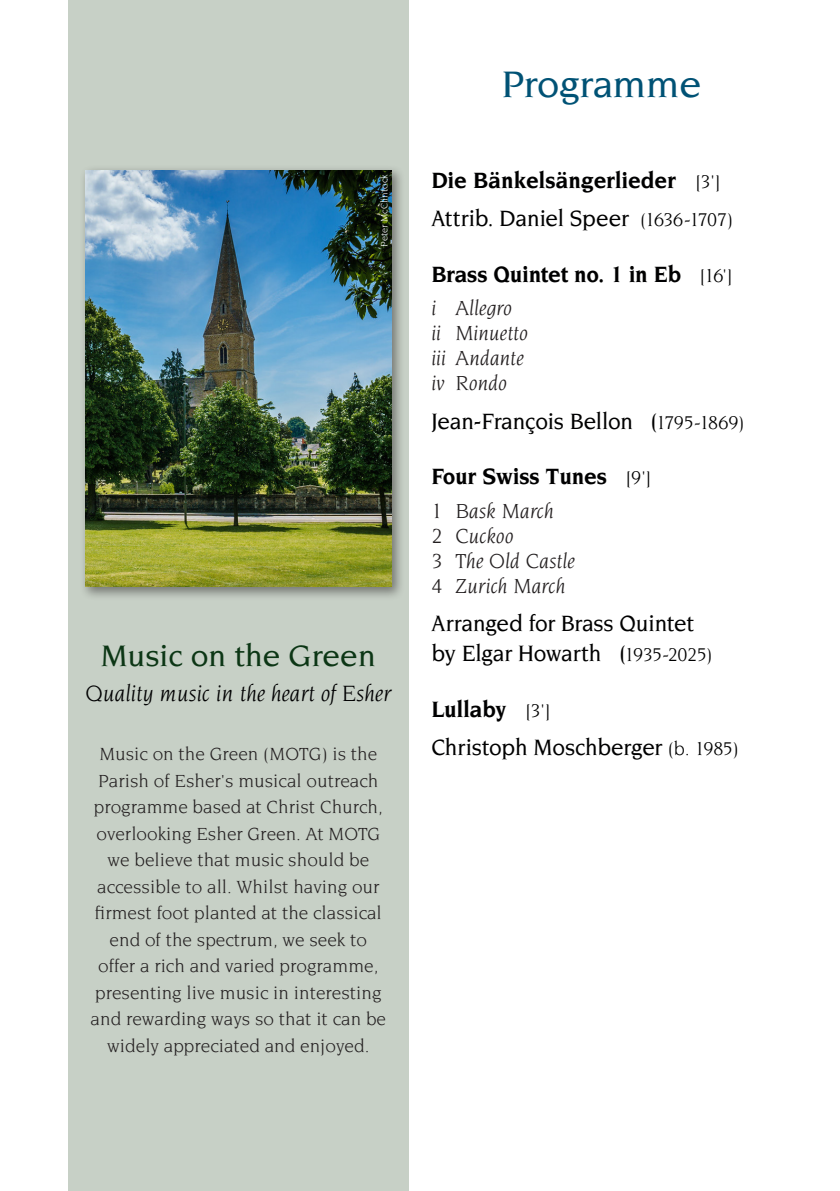
<style>
.page{position:relative;width:840px;height:1191px;background:#fff}
.page>*{position:absolute;margin:0;border:0;box-sizing:border-box;transform-origin:0 0}
.Head{font:500 40px "Novarese Std";color:#005275}
.MOTG_head{font:500 32px "Novarese Std";color:#0c3615}
.Programme_composer{font:500 24px/30px "Novarese Std";letter-spacing:-.005em;color:#000001;scale:.95 1}
.Programme_music_title{font:700 24px "Novarese Std";letter-spacing:-.005em;color:#000001;scale:.95 1}
.MOTG_strapline{font:italic 24px "Novarese Std";color:#000001}
.Programme_music_pieces{font:italic 22px/25px "Novarese Std";letter-spacing:-.005em;color:#231f20}
.MOTG_intro{font:19px/26.4px "Novarese Std";color:#231f20;text-align:center}
.t1{font:10px "Novarese Std";color:#fff}
.s1{font-weight:400;font-size:20px}
</style>
<div class="page">
<div style="left:68px;top:0;width:340px;height:1191px;background:#c7d0c6"></div>
<div style="left:79px;top:165px;width:326px;height:436px;background:#231f20;opacity:.5"></div>
<img style="left:85px;top:170px;width:306px;height:417px">
<p class="t1" style="left:379px;top:247px;width:74px;rotate:-90deg">Peter McClintock</p>
<p class="MOTG_head" style="left:101px;top:637px;width:276px">Music on the Green</p>
<p class="MOTG_strapline" style="left:85px;top:680px;width:307px">Quality music in the heart of Esher</p>
<p class="MOTG_intro" style="left:91px;top:740px;width:297px">Music on the Green (MOTG) is the Parish of Esher's musical outreach programme based at Christ Church, overlooking Esher Green. At MOTG we believe that music should be accessible to all. Whilst having our firmest foot planted at the classical end of the spectrum, we seek to offer a rich and varied programme, presenting live music in interesting and rewarding ways so that it can be widely appreciated and enjoyed.</p>
<p class="Head" style="left:501px;top:62px;width:201px">Programme</p>
<p class="Programme_music_title" style="left:431px;top:166px;width:306px">Die Bänkelsängerlieder <span class="s1">[3']</span></p>
<p class="Programme_composer" style="left:431px;top:203px;width:319px">Attrib. Daniel Speer <span class="s1">(1636-1707)</span></p>
<p class="Programme_music_title" style="left:431px;top:260px;width:319px">Brass Quintet no. 1 in Eb <span class="s1">[16']</span></p>
<p class="Programme_music_pieces" style="left:431px;top:295px;width:98px">i Allegro<br>ii Minuetto iii Andante iv Rondo</p>
<p class="Programme_composer" style="left:431px;top:406px;width:331px">Jean-François Bellon (<span class="s1">1795-1869)</span></p>
<p class="Programme_music_title" style="left:431px;top:463px;width:233px">Four Swiss Tunes <span class="s1">[9']</span></p>
<p class="Programme_music_pieces" style="left:431px;top:498px;width:145px">1 Bask March<br>2 Cuckoo<br>3 The Old Castle<br>4 Zurich March</p>
<p class="Programme_composer" style="left:431px;top:608px;width:297px">Arranged for Brass Quintet by Elgar Howarth (<span class="s1">1935-2025)</span></p>
<p class="Programme_music_title" style="left:431px;top:695px;width:127px">Lullaby <span class="s1">[3']</span></p>
<p class="Programme_composer" style="left:431px;top:732px;width:325px">Christoph Moschberger <span class="s1">(b. 1985)</span></p>
</div>
